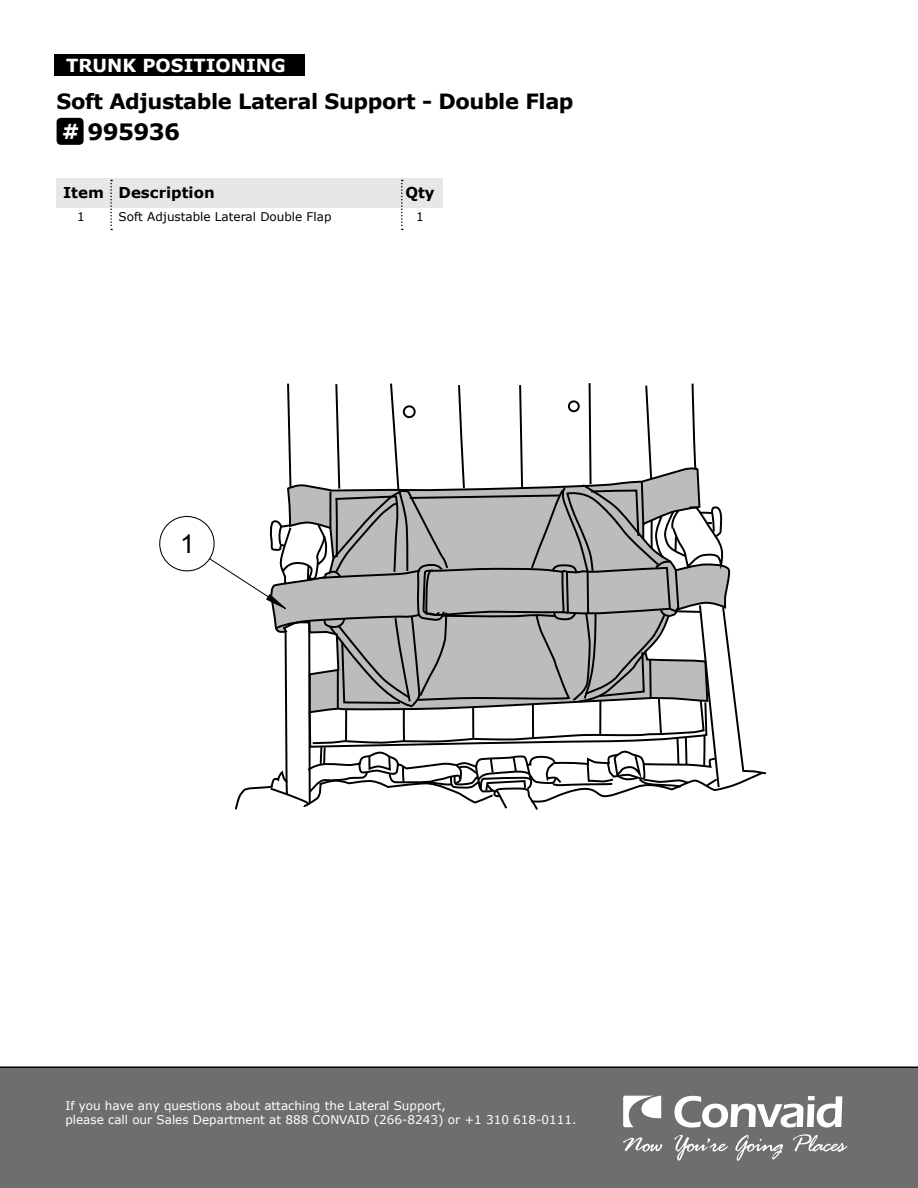
<style>
.page{position:relative;width:918px;height:1188px;background:#fff}
.page>*{position:absolute;margin:0;border:0;box-sizing:border-box;transform-origin:0 0}
.t1{font:26.1px "Arial";color:#000}
.t2{font:700 22.5px "Verdana";letter-spacing:-.03em;color:#000}
.t3{font:700 21px "Verdana";letter-spacing:-.02em;color:#000}
.t4{font:700 18px "Verdana";color:#fff}
.t5{font:700 15px "Verdana";color:#000}
.t6{font:12px/13.5px "Verdana";color:#fff}
.t7{font:12px "Verdana";color:#000}
.s1{font-size:20.7px;color:#fff}
</style>
<div class="page">
<div style="left:0;top:1068px;width:918px;height:120px;background:#6e6e6e"></div>
<hr style="left:0;top:1066px;width:918px;height:2px;background:#000">
<svg style="left:623px;top:1137px;width:39px;height:15px"></svg>
<svg style="left:675px;top:1135px;width:53px;height:26px"></svg>
<svg style="left:735px;top:1135px;width:48px;height:26px"></svg>
<svg style="left:793px;top:1134px;width:54px;height:18px"></svg>
<svg style="left:623px;top:1096px;width:38px;height:31px"></svg>
<svg style="left:674px;top:1096px;width:168px;height:32px"></svg>
<svg style="left:159px;top:383px;width:608px;height:427px"></svg>
<div style="left:174px;top:528px;width:27px;height:31px;background:#fff"></div>
<div style="left:54px;top:54px;width:251px;height:22px;background:#000"></div>
<div style="left:57px;top:178px;width:386px;height:29px;background:#e7e7e7"></div>
<svg style="left:401px;top:180px;width:2px;height:50px"></svg>
<svg style="left:110px;top:180px;width:2px;height:50px"></svg>
<div style="left:57px;top:118px;width:27px;height:27px;background:#000;border-radius:4px"></div>
<h3 class="t4" style="left:66px;top:54px;width:221px">TRUNK POSITIONING</h3>
<h3 class="t3" style="left:57px;top:88px;width:519px">Soft Adjustable Lateral Support - Double Flap</h3>
<h2 class="t2" style="left:62px;top:118px;width:120px"><span class="s1">#</span> 995936</h2>
<p class="t5" style="left:63px;top:183px;width:153px">Item Description</p>
<p class="t5" style="left:405px;top:183px;width:31px">Qty</p>
<p class="t7" style="left:77px;top:209px;width:9px">1</p>
<p class="t7" style="left:119px;top:209px;width:214px">Soft Adjustable Lateral Double Flap</p>
<p class="t7" style="left:416px;top:209px;width:9px">1</p>
<h1 class="t1" style="left:180px;top:526px;width:16px">1</h1>
<p class="t6" style="left:65px;top:1099px;width:513px">If you have any questions about attaching the Lateral Support,<br>please call our Sales Department at 888 CONVAID (266-8243) or +1 310 618-0111.</p>
</div>
